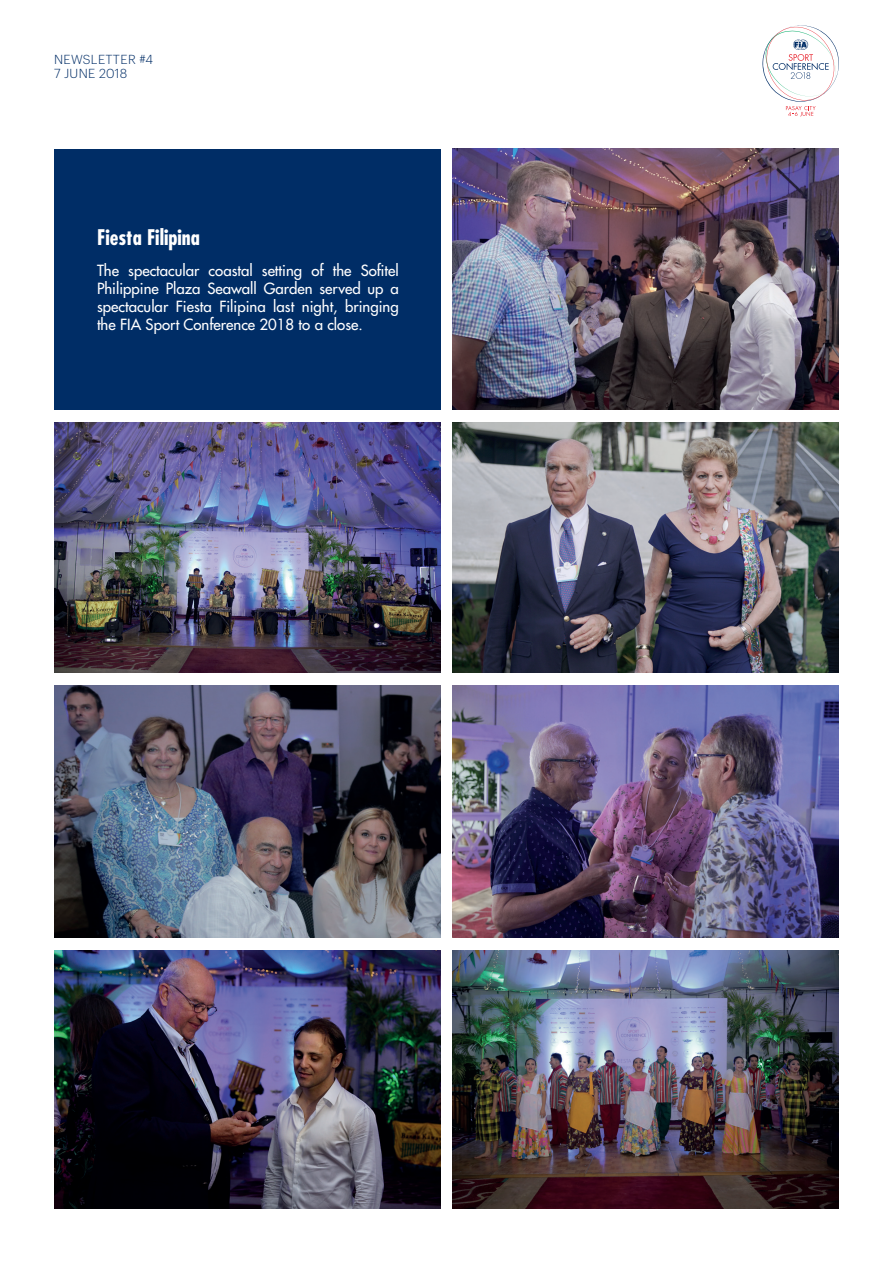
<style>
.page{position:relative;width:893px;height:1263px;background:#fff}
.page>*{position:absolute;margin:0;border:0;box-sizing:border-box;transform-origin:0 0}
.t1{font:700 condensed 21px "Futura Std";color:#fff}
.t2{font:500 15px/18px "Futura Std";color:#fff;text-align:justify}
.t3{font:300 12.75px/13px "Graphik";letter-spacing:.025em;color:#002d66}
</style>
<div class="page">
<svg style="left:762px;top:25px;width:77px;height:91px"></svg>
<img style="left:453px;top:422px;width:386px;height:250px">
<img style="left:453px;top:685px;width:386px;height:252px">
<img style="left:54px;top:685px;width:386px;height:252px">
<img style="left:453px;top:950px;width:386px;height:259px">
<img style="left:453px;top:149px;width:386px;height:260px">
<img style="left:54px;top:422px;width:386px;height:250px">
<div style="left:54px;top:149px;width:386px;height:260px;background:#002d66"></div>
<img style="left:54px;top:950px;width:386px;height:259px">
<p class="t3" style="left:54px;top:52px;width:101px">NEWSLETTER #4<br>7 JUNE 2018</p>
<h1 class="t1" style="left:97px;top:225px;width:104px">Fiesta Filipina</h1>
<p class="t2" style="left:97px;top:262px;width:303px">The spectacular coastal setting of the Sofitel Philippine Plaza Seawall Garden served up a spectacular Fiesta Filipina last night, bringing the FIA Sport Conference 2018 to a close.</p>
</div>
